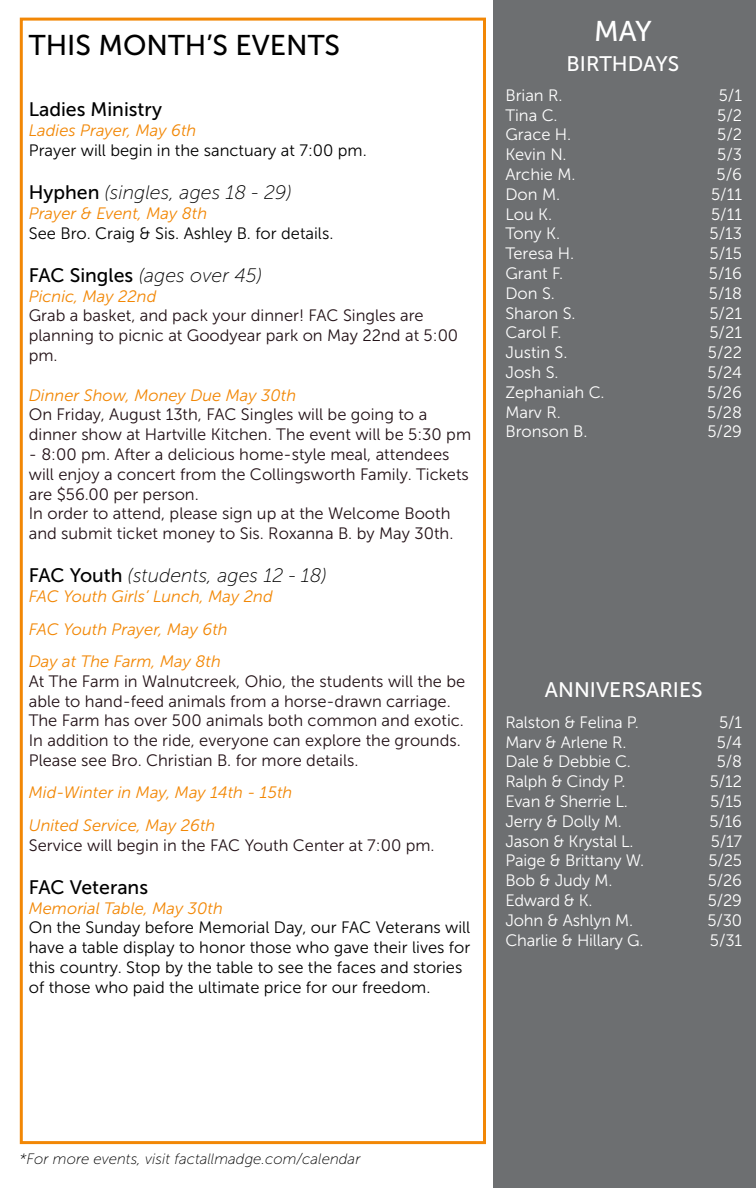
<style>
.page{position:relative;width:756px;height:1188px;background:#fff}
.page>*{position:absolute;margin:0;border:0;box-sizing:border-box;transform-origin:0 0}
.t1{font:28.5px "Museo Sans 500";color:#000}
.t2{font:28.5px "Museo Sans 500";color:#fff}
.t3{font:21px "Museo Sans 500";color:#fff}
.t4{font:italic 19.5px "Museo Sans 100";color:#000}
.t5{font:19.5px "Museo Sans 500";color:#000}
.t6{font:16.5px/19.8px "Museo Sans 300";color:#231217}
.t7{font:16.5px "Museo Sans 300";letter-spacing:-.01em;color:#fff}
.t8{font:16.5px/19.8px "Museo Sans 300";color:#000}
.t9{font:italic 16.5px/32.4px "Museo Sans 300";color:#f28705}
.t10{font:italic 15px "Museo Sans 100";color:#000}
.s1{font-family:"Museo Sans 500";font-style:normal}
</style>
<div class="page">
<div style="left:493px;top:0;width:263px;height:1188px;background:#6d6f71"></div>
<div style="left:20px;top:18px;width:466px;height:1126px;border:3px solid #f28705"></div>
<h1 class="t1" style="left:29px;top:29px;width:313px">THIS MONTH’S EVENTS</h1>
<p class="t5" style="left:29px;top:99px;width:135px">Ladies Ministry</p>
<p class="t9" style="left:29px;top:114px;width:169px">Ladies Prayer, May 6th</p>
<p class="t8" style="left:29px;top:140px;width:340px">Prayer will begin in the sanctuary at 7:00 pm.</p>
<p class="t4" style="left:29px;top:182px;width:265px"><span class="s1">Hyphen</span> (singles, ages 18 - 29)</p>
<p class="t9" style="left:29px;top:197px;width:180px">Prayer &amp; Event, May 8th</p>
<p class="t8" style="left:29px;top:223px;width:306px">See Bro. Craig &amp; Sis. Ashley B. for details.</p>
<p class="t4" style="left:29px;top:265px;width:235px"><span class="s1">FAC Singles</span> (ages over 45)</p>
<p class="t9" style="left:29px;top:280px;width:129px">Picnic, May 22nd</p>
<p class="t6" style="left:29px;top:306px;width:431px">Grab a basket, and pack your dinner! FAC Singles are planning to picnic at Goodyear park on May 22nd at 5:00 pm.</p>
<p class="t9" style="left:29px;top:379px;width:269px">Dinner Show, Money Due May 30th</p>
<p class="t6" style="left:29px;top:405px;width:444px">On Friday, August 13th, FAC Singles will be going to a dinner show at Hartville Kitchen. The event will be 5:30 pm</p>
<p class="t6" style="left:29px;top:444px;width:442px">- 8:00 pm. After a delicious home-style meal, attendees will enjoy a concert from the Collingsworth Family. Tickets are $56.00 per person.<br>In order to attend, please sign up at the Welcome Booth and submit ticket money to Sis. Roxanna B. by May 30th.</p>
<p class="t4" style="left:29px;top:565px;width:300px"><span class="s1">FAC Youth</span> (students, ages 12 - 18)</p>
<p class="t9" style="left:29px;top:580px;width:245px">FAC Youth Girls’ Lunch, May 2nd<br>FAC Youth Prayer, May 6th<br>Day at The Farm, May 8th</p>
<p class="t6" style="left:29px;top:671px;width:438px">At The Farm in Walnutcreek, Ohio, the students will the be able to hand-feed animals from a horse-drawn carriage.<br>The Farm has over 500 animals both common and exotic.<br>In addition to the ride, everyone can explore the grounds.<br>Please see Bro. Christian B. for more details.</p>
<p class="t9" style="left:29px;top:777px;width:265px">Mid-Winter in May, May 14th - 15th<br>United Service, May 26th</p>
<p class="t6" style="left:29px;top:835px;width:407px">Service will begin in the FAC Youth Center at 7:00 pm.</p>
<p class="t5" style="left:29px;top:876px;width:121px">FAC Veterans</p>
<p class="t9" style="left:29px;top:892px;width:196px">Memorial Table, May 30th</p>
<p class="t8" style="left:29px;top:918px;width:443px">On the Sunday before Memorial Day, our FAC Veterans will have a table display to honor those who gave their lives for this country. Stop by the table to see the faces and stories of those who paid the ultimate price for our freedom.</p>
<h1 class="t2" style="left:594px;top:15px;width:59px">MAY</h1>
<p class="t3" style="left:567px;top:52px;width:114px">BIRTHDAYS</p>
<p class="t7" style="left:505px;top:86px;width:59px">Brian R.</p>
<p class="t7" style="left:719px;top:86px;width:25px">5/1</p>
<p class="t7" style="left:505px;top:106px;width:54px">Tina C.</p>
<p class="t7" style="left:717px;top:106px;width:26px">5/2</p>
<p class="t7" style="left:505px;top:126px;width:67px">Grace H.</p>
<p class="t7" style="left:717px;top:126px;width:26px">5/2</p>
<p class="t7" style="left:505px;top:146px;width:63px">Kevin N.</p>
<p class="t7" style="left:717px;top:146px;width:26px">5/3</p>
<p class="t7" style="left:505px;top:165px;width:72px">Archie M.</p>
<p class="t7" style="left:717px;top:165px;width:27px">5/6</p>
<p class="t7" style="left:505px;top:185px;width:56px">Don M.</p>
<p class="t7" style="left:711px;top:185px;width:33px">5/11</p>
<p class="t7" style="left:505px;top:205px;width:48px">Lou K.</p>
<p class="t7" style="left:711px;top:205px;width:33px">5/11</p>
<p class="t7" style="left:505px;top:225px;width:56px">Tony K.</p>
<p class="t7" style="left:709px;top:225px;width:34px">5/13</p>
<p class="t7" style="left:505px;top:245px;width:70px">Teresa H.</p>
<p class="t7" style="left:710px;top:245px;width:34px">5/15</p>
<p class="t7" style="left:505px;top:264px;width:59px">Grant F.</p>
<p class="t7" style="left:709px;top:264px;width:35px">5/16</p>
<p class="t7" style="left:505px;top:284px;width:51px">Don S.</p>
<p class="t7" style="left:709px;top:284px;width:35px">5/18</p>
<p class="t7" style="left:505px;top:304px;width:72px">Sharon S.</p>
<p class="t7" style="left:709px;top:304px;width:34px">5/21</p>
<p class="t7" style="left:505px;top:324px;width:58px">Carol F.</p>
<p class="t7" style="left:709px;top:324px;width:34px">5/21</p>
<p class="t7" style="left:505px;top:344px;width:64px">Justin S.</p>
<p class="t7" style="left:708px;top:344px;width:36px">5/22</p>
<p class="t7" style="left:505px;top:363px;width:55px">Josh S.</p>
<p class="t7" style="left:708px;top:363px;width:36px">5/24</p>
<p class="t7" style="left:505px;top:383px;width:101px">Zephaniah C.</p>
<p class="t7" style="left:707px;top:383px;width:36px">5/26</p>
<p class="t7" style="left:505px;top:403px;width:57px">Marv R.</p>
<p class="t7" style="left:707px;top:403px;width:36px">5/28</p>
<p class="t7" style="left:505px;top:423px;width:84px">Bronson B.</p>
<p class="t7" style="left:707px;top:423px;width:36px">5/29</p>
<p class="t3" style="left:545px;top:678px;width:159px">ANNIVERSARIES</p>
<p class="t7" style="left:505px;top:713px;width:135px">Ralston &amp; Felina P.</p>
<p class="t7" style="left:719px;top:713px;width:25px">5/1</p>
<p class="t7" style="left:505px;top:733px;width:123px">Marv &amp; Arlene R.</p>
<p class="t7" style="left:717px;top:733px;width:27px">5/4</p>
<p class="t7" style="left:505px;top:753px;width:127px">Dale &amp; Debbie C.</p>
<p class="t7" style="left:717px;top:753px;width:27px">5/8</p>
<p class="t7" style="left:505px;top:773px;width:122px">Ralph &amp; Cindy P.</p>
<p class="t7" style="left:710px;top:773px;width:34px">5/12</p>
<p class="t7" style="left:505px;top:793px;width:124px">Evan &amp; Sherrie L.</p>
<p class="t7" style="left:710px;top:793px;width:34px">5/15</p>
<p class="t7" style="left:505px;top:812px;width:118px">Jerry &amp; Dolly M.</p>
<p class="t7" style="left:709px;top:812px;width:34px">5/16</p>
<p class="t7" style="left:505px;top:832px;width:130px">Jason &amp; Krystal L.</p>
<p class="t7" style="left:711px;top:832px;width:33px">5/17</p>
<p class="t7" style="left:505px;top:852px;width:140px">Paige &amp; Brittany W.</p>
<p class="t7" style="left:708px;top:852px;width:35px">5/25</p>
<p class="t7" style="left:505px;top:872px;width:109px">Bob &amp; Judy M.</p>
<p class="t7" style="left:708px;top:872px;width:36px">5/26</p>
<p class="t7" style="left:505px;top:892px;width:89px">Edward &amp; K.</p>
<p class="t7" style="left:708px;top:892px;width:36px">5/29</p>
<p class="t7" style="left:505px;top:911px;width:129px">John &amp; Ashlyn M.</p>
<p class="t7" style="left:707px;top:911px;width:36px">5/30</p>
<p class="t7" style="left:505px;top:931px;width:140px">Charlie &amp; Hillary G.</p>
<p class="t7" style="left:710px;top:931px;width:34px">5/31</p>
<p class="t10" style="left:20px;top:1151px;width:342px">*For more events, visit factallmadge.com/calendar</p>
</div>
